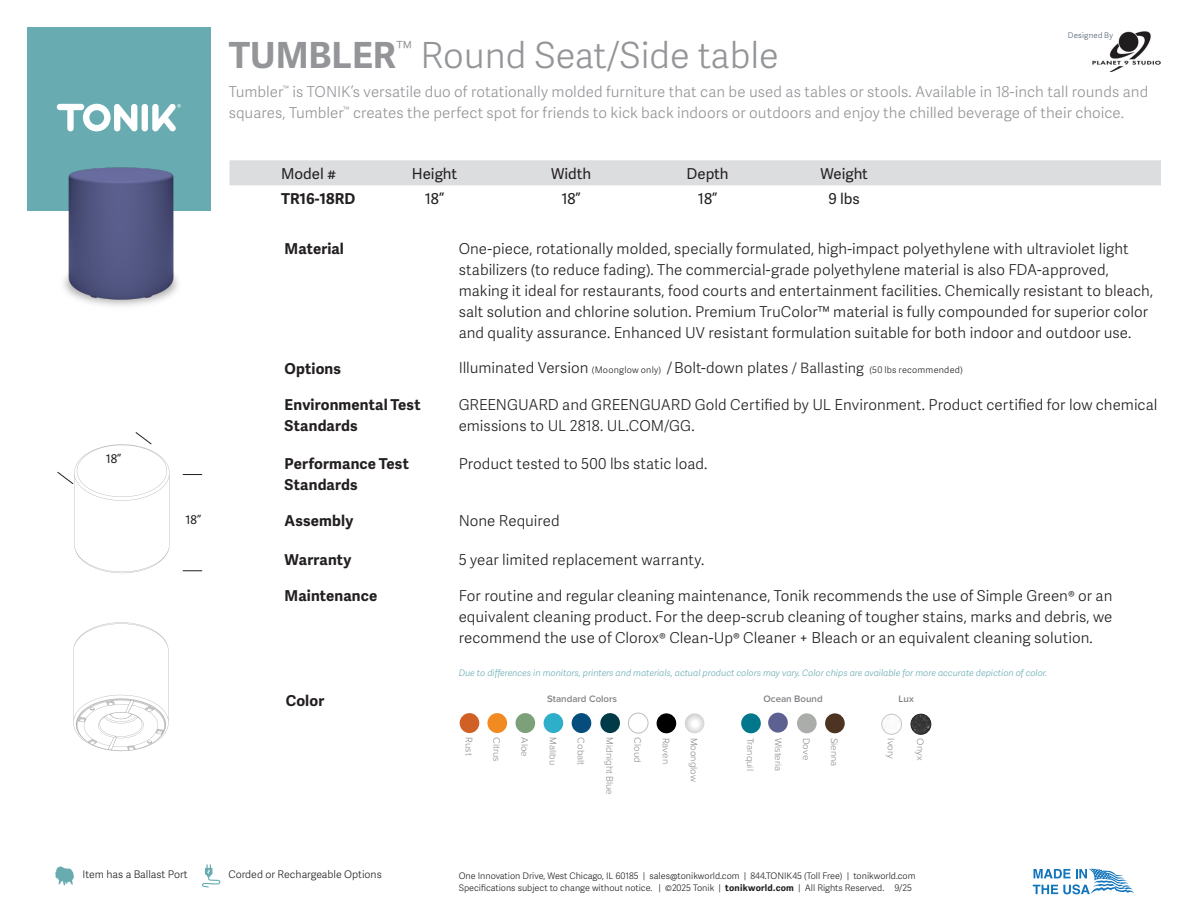
<style>
.page{position:relative;width:1188px;height:918px;background:#fff}
.page>*{position:absolute;margin:0;border:0;box-sizing:border-box;transform-origin:0 0}
.t1{font:300 36px "Adelle Sans";color:#939598}
.t2{font:300 15px/21px "Adelle Sans";letter-spacing:.005em;color:#231f20}
.t3{font:300 15px/21px "Adelle Sans";letter-spacing:.005em;color:#939598}
.t4{font:700 15px/21px "Adelle Sans";letter-spacing:.01em;color:#231f20}
.t5{font:15px "Adelle Sans";color:#231f20}
.t6{font:12px "Adelle Sans";color:#231f20}
.t7{font:300 10.5px "Adelle Sans";color:#231f20}
.t8{font:300 9.75px "Proxima Nova";color:#808285}
.t9{font:600 9.75px "Proxima Nova";color:#808285}
.t10{font:300 9px/12px "Adelle Sans";color:#231f20}
.t11{font:italic 300 9px "Adelle Sans";color:#68acb2}
.t12{font:300 7.8px "Adelle Sans";letter-spacing:.03em;color:#505e6e}
.s1{font-weight:700}
.s2{font-size:9px}
.s3{font-size:14.25px}
</style>
<div class="page">
<div style="left:27px;top:27px;width:184px;height:184px;background:#68acb2"></div>
<div style="left:142px;top:104px;width:6px;height:27px;background:#fff;border-radius:3px"></div>
<svg style="left:57px;top:104px;width:80px;height:27px"></svg>
<svg style="left:152px;top:104px;width:29px;height:27px"></svg>
<svg style="left:1033px;top:869px;width:101px;height:25px"></svg>
<svg style="left:183px;top:474px;width:19px;height:1px"></svg>
<svg style="left:183px;top:570px;width:19px;height:1px"></svg>
<svg style="left:57px;top:432px;width:113px;height:141px"></svg>
<svg style="left:73px;top:622px;width:96px;height:129px"></svg>
<div style="left:230px;top:160px;width:931px;height:25px;background:#dcdddf"></div>
<img style="left:1092px;top:31px;width:69px;height:41px">
<svg style="left:55px;top:867px;width:19px;height:19px"></svg>
<svg style="left:202px;top:864px;width:18px;height:24px"></svg>
<div style="left:741px;top:713px;width:20px;height:20px;background:#00778c;border-radius:50%"></div>
<div style="left:825px;top:713px;width:20px;height:20px;background:#4d3422;border-radius:50%"></div>
<div style="left:797px;top:713px;width:20px;height:20px;background:#abadab;border-radius:50%"></div>
<div style="left:768px;top:713px;width:20px;height:20px;background:#5c6191;border-radius:50%"></div>
<div style="left:460px;top:713px;width:19px;height:20px;background:#d16027;border-radius:50%"></div>
<div style="left:572px;top:713px;width:19px;height:20px;background:#044d7c;border-radius:50%"></div>
<div style="left:544px;top:713px;width:19px;height:20px;background:#2eaec8;border-radius:50%"></div>
<div style="left:516px;top:713px;width:19px;height:20px;background:#7ca079;border-radius:50%"></div>
<div style="left:487px;top:713px;width:20px;height:20px;background:#f08a21;border-radius:50%"></div>
<div style="left:600px;top:713px;width:20px;height:20px;background:#003a48;border-radius:50%"></div>
<div style="left:628px;top:713px;width:20px;height:20px;border:1px solid #231f20;border-radius:50%"></div>
<div style="left:657px;top:713px;width:19px;height:20px;background:#000;border-radius:50%"></div>
<svg style="left:685px;top:713px;width:19px;height:20px"></svg>
<img style="left:882px;top:714px;width:20px;height:20px;border-radius:10px">
<div style="left:881px;top:714px;width:21px;height:21px;border:1px solid #231f20;border-radius:50%"></div>
<img style="left:911px;top:714px;width:20px;height:20px;border-radius:10px">
<div style="left:911px;top:714px;width:20px;height:21px;border:1px solid #231f20;border-radius:50%"></div>
<img style="left:63px;top:167px;width:115px;height:139px">
<p class="t1" style="left:229px;top:30px;width:552px"><span class="s1">TUMBLER</span><sup>™</sup> Round Seat/Side table</p>
<p class="t12" style="left:1068px;top:30px;width:47px">Designed By</p>
<p class="t3" style="left:229px;top:81px;width:921px">Tumbler<sup>™</sup> is TONIK’s versatile duo of rotationally molded furniture that can be used as tables or stools. Available in 18-inch tall rounds and squares, Tumbler<sup>™</sup> creates the perfect spot for friends to kick back indoors or outdoors and enjoy the chilled beverage of their choice.</p>
<p class="t5" style="left:281px;top:163px;width:57px">Model #</p>
<p class="t5" style="left:412px;top:163px;width:47px">Height</p>
<p class="t5" style="left:551px;top:163px;width:42px">Width</p>
<p class="t5" style="left:687px;top:163px;width:44px">Depth</p>
<p class="t5" style="left:820px;top:163px;width:49px">Weight</p>
<p class="t4" style="left:281px;top:187px;width:76px">TR16-18RD</p>
<p class="t5" style="left:425px;top:188px;width:21px">18”</p>
<p class="t5" style="left:561px;top:188px;width:21px">18”</p>
<p class="t5" style="left:698px;top:188px;width:21px">18”</p>
<p class="t5" style="left:829px;top:188px;width:33px">9 lbs</p>
<p class="t4" style="left:285px;top:237px;width:61px">Material</p>
<p class="t4" style="left:285px;top:358px;width:58px">Options</p>
<p class="t2" style="left:459px;top:237px;width:696px">One-piece, rotationally molded, specially formulated, high-impact polyethylene with ultraviolet light stabilizers (to reduce fading). The commercial-grade polyethylene material is also FDA-approved, making it ideal for restaurants, food courts and entertainment facilities. Chemically resistant to bleach, salt solution and chlorine solution. Premium TruColor™ material is fully compounded for superior color and quality assurance. Enhanced UV resistant formulation suitable for both indoor and outdoor use.</p>
<p class="t2" style="left:459px;top:357px;width:506px">Illuminated Version <span class="s2">(Moonglow only)</span> /Bolt-down plates <span class="s3">/ Ballasting</span> <span class="s2">(50 lbs recommended)</span></p>
<p class="t6" style="left:106px;top:450px;width:17px">18”</p>
<p class="t4" style="left:285px;top:393px;width:137px">Environmental Test<br>Standards</p>
<p class="t4" style="left:285px;top:453px;width:126px">Performance Test<br>Standards</p>
<p class="t2" style="left:459px;top:393px;width:700px">GREENGUARD and GREENGUARD Gold Certified by UL Environment. Product certified for low chemical emissions to UL 2818. UL.COM/GG.</p>
<p class="t2" style="left:459px;top:453px;width:250px">Product tested to 500 lbs static load.</p>
<p class="t6" style="left:186px;top:511px;width:17px">18”</p>
<p class="t4" style="left:285px;top:509px;width:70px">Assembly</p>
<p class="t4" style="left:285px;top:548px;width:68px">Warranty</p>
<p class="t4" style="left:285px;top:585px;width:94px">Maintenance</p>
<p class="t2" style="left:459px;top:509px;width:103px">None Required</p>
<p class="t2" style="left:459px;top:549px;width:247px">5 year limited replacement warranty.</p>
<p class="t2" style="left:459px;top:585px;width:655px">For routine and regular cleaning maintenance, Tonik recommends the use of Simple Green® or an</p>
<p class="t2" style="left:459px;top:606px;width:655px">equivalent cleaning product. For the deep-scrub cleaning of tougher stains, marks and debris, we</p>
<p class="t2" style="left:459px;top:627px;width:636px">recommend the use of Clorox® Clean-Up® Cleaner + Bleach or an equivalent cleaning solution.</p>
<p class="t11" style="left:459px;top:667px;width:590px">Due to differences in monitors, printers and materials, actual product colors may vary. Color chips are available for more accurate depiction of color.</p>
<p class="t4" style="left:286px;top:689px;width:40px">Color</p>
<p class="t9" style="left:547px;top:691px;width:71px">Standard Colors</p>
<p class="t9" style="left:763px;top:691px;width:61px">Ocean Bound</p>
<p class="t9" style="left:899px;top:691px;width:17px">Lux</p>
<p class="t8" style="left:476px;top:737px;width:20px;rotate:90deg">Rust</p>
<p class="t8" style="left:504px;top:737px;width:26px;rotate:90deg">Citrus</p>
<p class="t8" style="left:532px;top:737px;width:21px;rotate:90deg">Aloe</p>
<p class="t8" style="left:560px;top:737px;width:29px;rotate:90deg">Malibu</p>
<p class="t8" style="left:588px;top:737px;width:29px;rotate:90deg">Cobalt</p>
<p class="t8" style="left:617px;top:737px;width:59px;rotate:90deg">Midnight Blue</p>
<p class="t8" style="left:645px;top:737px;width:26px;rotate:90deg">Cloud</p>
<p class="t8" style="left:758px;top:738px;width:34px;rotate:90deg">Tranquil</p>
<p class="t8" style="left:786px;top:738px;width:35px;rotate:90deg">Wisteria</p>
<p class="t8" style="left:814px;top:738px;width:24px;rotate:90deg">Dove</p>
<p class="t8" style="left:842px;top:738px;width:30px;rotate:90deg">Sienna</p>
<p class="t8" style="left:673px;top:738px;width:28px;rotate:90deg">Raven</p>
<p class="t8" style="left:701px;top:738px;width:46px;rotate:90deg">Moonglow</p>
<p class="t8" style="left:898px;top:738px;width:22px;rotate:90deg">Ivory</p>
<p class="t8" style="left:928px;top:738px;width:23px;rotate:90deg">Onyx</p>
<p class="t7" style="left:83px;top:867px;width:107px">Item has a Ballast Port</p>
<p class="t7" style="left:228px;top:866px;width:155px">Corded or Rechargeable Options</p>
<p class="t10" style="left:459px;top:869px;width:458px">One Innovation Drive, West Chicago, IL 60185 | sales@tonikworld.com | 844.TONIK45 (Toll Free) | tonikworld.com<br>Specifications subject to change without notice. | ©2025 Tonik | <span class="s1">tonikworld.com</span> | All Rights Reserved. 9/25</p>
</div>
